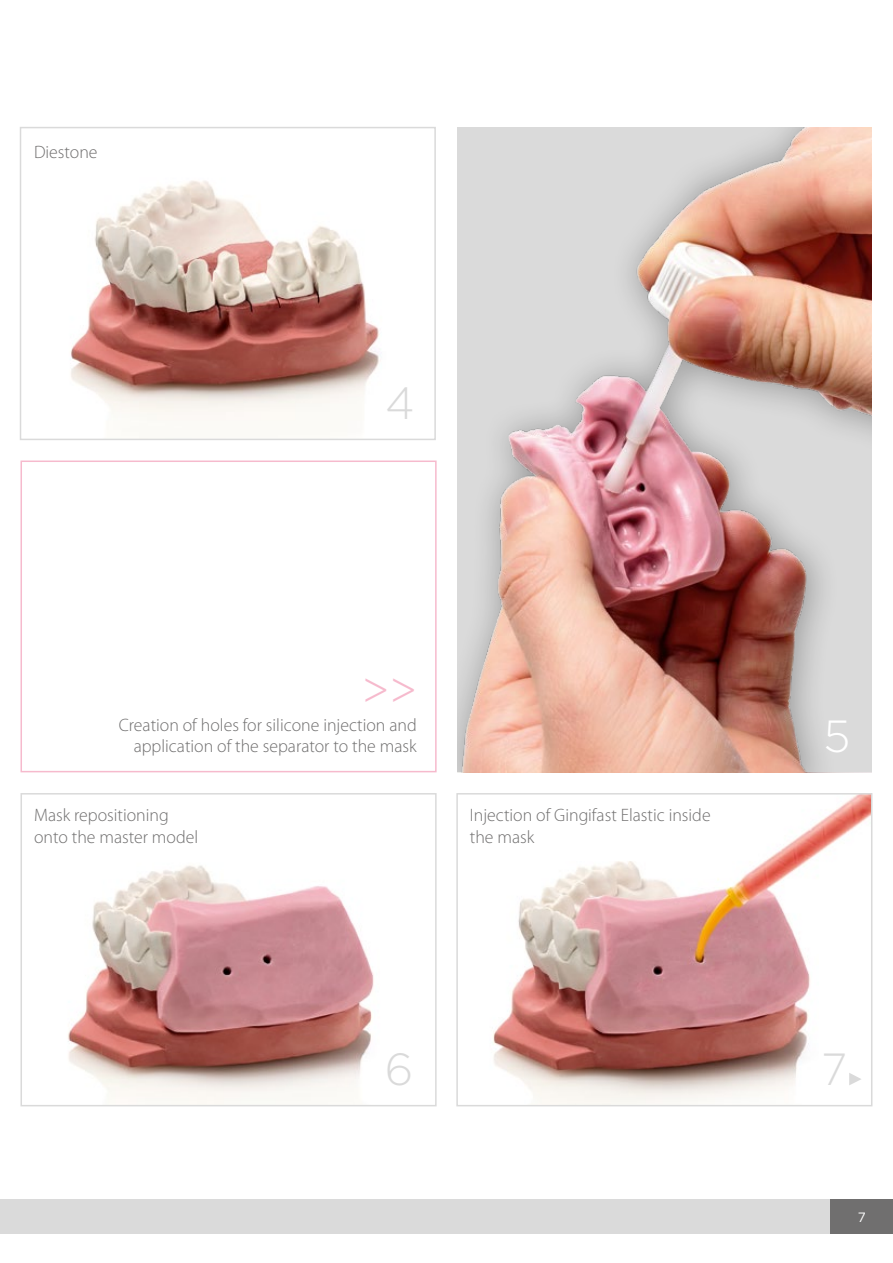
<style>
.page{position:relative;width:893px;height:1263px;background:#fff}
.page>*{position:absolute;margin:0;border:0;box-sizing:border-box;transform-origin:0 0}
.t1{font:300 45px "Gotham";color:#dadada}
.t2{font:300 45px "Gotham";color:#f6bacd}
.t3{font:300 45px "Gotham";color:#fff}
.t4{font:300 18px/21.6px "Myriad Pro";color:#706f6f}
.t5{font:13.5px "Gotham";color:#fff}
</style>
<div class="page">
<div style="left:831px;top:1199px;width:62px;height:34px;background:#706f6f"></div>
<div style="left:0;top:1199px;width:829px;height:34px;background:#dadada"></div>
<img style="left:70px;top:180px;width:310px;height:240px">
<div style="left:20px;top:127px;width:416px;height:313px;border:2px solid #dadada"></div>
<img style="left:68px;top:865px;width:306px;height:238px">
<div style="left:21px;top:793px;width:416px;height:313px;border:2px solid #dadada"></div>
<img style="left:493px;top:796px;width:376px;height:307px">
<div style="left:456px;top:793px;width:416px;height:313px;border:2px solid #dadada"></div>
<div style="left:21px;top:460px;width:416px;height:312px;border:2px solid #f6bacd"></div>
<div style="left:457px;top:128px;width:415px;height:644px;background:#000;opacity:.3"></div>
<svg style="left:849px;top:1073px;width:13px;height:12px"></svg>
<p class="t4" style="left:34px;top:142px;width:65px">Diestone</p>
<h1 class="t1" style="left:385px;top:375px;width:31px">4</h1>
<h1 class="t2" style="left:361px;top:662px;width:57px">&gt;&gt;</h1>
<p class="t4" style="left:119px;top:714px;width:299px;text-align:right">Creation of holes for silicone injection and application of the separator to the mask</p>
<p class="t4" style="left:34px;top:805px;width:166px">Mask repositioning onto the master model</p>
<p class="t4" style="left:470px;top:805px;width:242px">Injection of Gingifast Elastic inside the mask</p>
<h1 class="t3" style="left:823px;top:708px;width:28px">5</h1>
<h1 class="t1" style="left:385px;top:1041px;width:30px">6</h1>
<h1 class="t1" style="left:821px;top:1041px;width:28px">7</h1>
<p class="t5" style="left:858px;top:1208px;width:10px">7</p>
</div>
